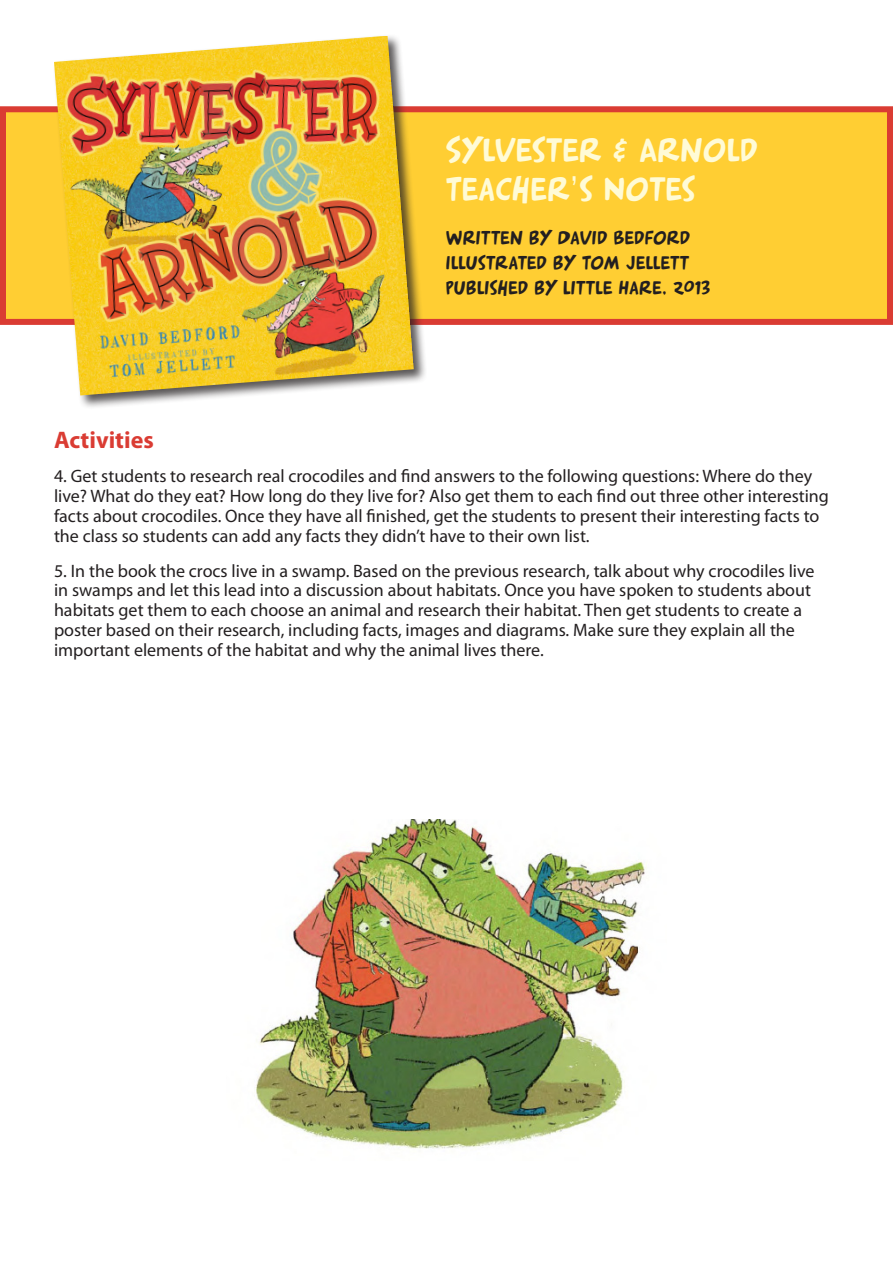
<style>
.page{position:relative;width:893px;height:1263px;background:#fff}
.page>*{position:absolute;margin:0;border:0;box-sizing:border-box;transform-origin:0 0}
.t1{font:32.4px "Arnold 21";color:#fffbd6}
.t2{font:700 24px "Myriad Pro";color:#da3c33}
.t3{font:18.6px "Arnold 21";letter-spacing:.005em;color:#231f20}
.t4{font:18px/19.8px "Myriad Pro";color:#231f20}
.s1{font-family:"Century Gothic"}
</style>
<div class="page">
<div style="left:3px;top:109px;width:887px;height:213px;background:#ffce33"></div>
<div style="left:0;top:106px;width:893px;height:219px;border:6px solid #da3c33"></div>
<div style="left:52px;top:34px;width:376px;height:375px;background:#231f20;opacity:.75"></div>
<img style="left:54px;top:36px;width:360px;height:359px">
<img style="left:256px;top:819px;width:391px;height:330px">
<p class="t1" style="left:446px;top:130px;width:314px">SYLVESTER &amp; ARNOLD</p>
<p class="t1" style="left:446px;top:169px;width:251px">TEACHER<span class="s1">’</span>S NOTES</p>
<p class="t3" style="left:446px;top:226px;width:246px">WRITTEN BY DAVID BEDFORD</p>
<p class="t3" style="left:446px;top:251px;width:245px">ILLUSTRATED BY TOM JELLETT</p>
<p class="t3" style="left:446px;top:276px;width:266px">PUBLISHED BY LITTLE HARE, 2013</p>
<p class="t2" style="left:54px;top:424px;width:101px">Activities</p>
<p class="t4" style="left:54px;top:466px;width:776px">4. Get students to research real crocodiles and find answers to the following questions: Where do they live? What do they eat? How long do they live for? Also get them to each find out three other interesting facts about crocodiles. Once they have all finished, get the students to present their interesting facts to the class so students can add any facts they didn’t have to their own list.</p>
<p class="t4" style="left:54px;top:560px;width:762px">5. In the book the crocs live in a swamp. Based on the previous research, talk about why crocodiles live in swamps and let this lead into a discussion about habitats. Once you have spoken to students about habitats get them to each choose an animal and research their habitat. Then get students to create a poster based on their research, including facts, images and diagrams. Make sure they explain all the important elements of the habitat and why the animal lives there.</p>
</div>
